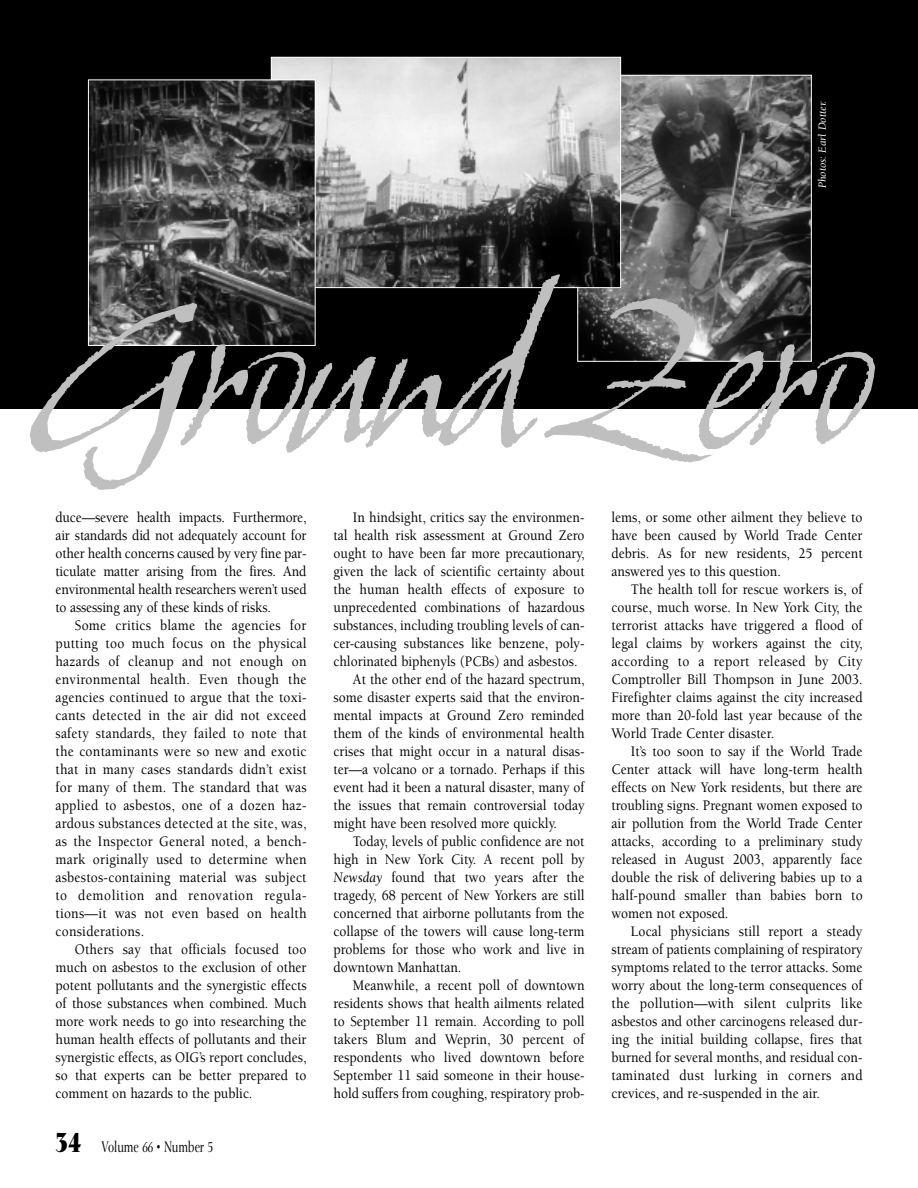
<style>
.page{position:relative;width:918px;height:1188px;background:#fff}
.page>*{position:absolute;margin:0;border:0;box-sizing:border-box;transform-origin:0 0}
.t1{font:italic 210px "Grimshaw Hand ITC";letter-spacing:-.1em;color:#bfbfbf}
.t2{font:500 15px/18px "Berkeley";color:#000;text-align:justify;scale:.9 1}
.t3{font:15px "Nofret";color:#000;scale:.7 1}
.t4{font:italic 11.25px "Berkeley";color:#fff}
.s1{font-weight:400;font-style:italic}
.s2{font-weight:700;font-size:27px}
</style>
<div class="page">
<div style="left:0;top:0;width:918px;height:409px;background:#000"></div>
<img style="left:579px;top:77px;width:231px;height:283px">
<div style="left:577px;top:75px;width:235px;height:287px;border:1px solid #fff"></div>
<img style="left:273px;top:59px;width:346px;height:227px">
<div style="left:271px;top:57px;width:350px;height:231px;border:1px solid #fff"></div>
<img style="left:90px;top:82px;width:224px;height:262px">
<div style="left:88px;top:80px;width:228px;height:266px;border:1px solid #fff"></div>
<p class="t4" style="left:818px;top:188px;width:89px;rotate:-90deg">Photos: Earl Dotter.</p>
<h1 class="t1" style="left:33px;top:293px;width:849px">Ground Zero</h1>
<p class="t2" style="left:56px;top:510px;width:281px">duce—severe health impacts. Furthermore, air standards did not adequately account for other health concerns caused by very fine par&shy;ticulate matter arising from the fires. And environmental health researchers weren’t used to assessing any of these kinds of risks.</p>
<p class="t2" style="left:56px;top:618px;width:281px;text-indent:19px">Some critics blame the agencies for putting too much focus on the physical hazards of cleanup and not enough on environmental health. Even though the agencies continued to argue that the toxi&shy;cants detected in the air did not exceed safety standards, they failed to note that the contaminants were so new and exotic that in many cases standards didn’t exist for many of them. The standard that was applied to asbestos, one of a dozen haz&shy;ardous substances detected at the site, was, as the Inspector General noted, a bench&shy;mark originally used to determine when asbestos-containing material was subject to demolition and renovation regula&shy;tions—it was not even based on health considerations.</p>
<p class="t2" style="left:56px;top:942px;width:281px;text-indent:19px">Others say that officials focused too much on asbestos to the exclusion of other potent pollutants and the synergistic effects of those substances when combined. Much more work needs to go into researching the human health effects of pollutants and their synergistic effects, as OIG’s report concludes, so that experts can be better prepared to comment on hazards to the public.</p>
<p class="t2" style="left:612px;top:510px;width:281px">lems, or some other ailment they believe to have been caused by World Trade Center debris. As for new residents, 25 percent answered yes to this question.</p>
<p class="t2" style="left:612px;top:582px;width:281px;text-indent:19px">The health toll for rescue workers is, of course, much worse. In New York City, the terrorist attacks have triggered a flood of legal claims by workers against the city, according to a report released by City Comptroller Bill Thompson in June 2003.<br>Firefighter claims against the city increased more than 20-fold last year because of the World Trade Center disaster.</p>
<p class="t2" style="left:612px;top:744px;width:281px;text-indent:19px">It’s too soon to say if the World Trade Center attack will have long-term health effects on New York residents, but there are troubling signs. Pregnant women exposed to air pollution from the World Trade Center attacks, according to a preliminary study released in August 2003, apparently face double the risk of delivering babies up to a half-pound smaller than babies born to women not exposed.</p>
<p class="t2" style="left:612px;top:924px;width:281px;text-indent:19px">Local physicians still report a steady stream of patients complaining of respiratory symptoms related to the terror attacks. Some worry about the long-term consequences of the pollution—with silent culprits like asbestos and other carcinogens released dur&shy;ing the initial building collapse, fires that burned for several months, and residual con&shy;taminated dust lurking in corners and crevices, and re-suspended in the air.</p>
<p class="t2" style="left:353px;top:510px;width:259px">In hindsight, critics say the environmen-</p>
<p class="t2" style="left:334px;top:528px;width:280px">tal health risk assessment at Ground Zero</p>
<p class="t2" style="left:334px;top:546px;width:280px">ought to have been far more precautionary,</p>
<p class="t2" style="left:334px;top:564px;width:280px">given the lack of scientific certainty about</p>
<p class="t2" style="left:334px;top:582px;width:280px">the human health effects of exposure to</p>
<p class="t2" style="left:334px;top:600px;width:281px">unprecedented combinations of hazardous</p>
<p class="t2" style="left:334px;top:618px;width:281px">substances, including troubling levels of can-</p>
<p class="t2" style="left:334px;top:636px;width:280px">cer-causing substances like benzene, poly-</p>
<p class="t2" style="left:334px;top:654px;width:273px">chlorinated biphenyls (PCBs) and asbestos.</p>
<p class="t2" style="left:353px;top:672px;width:259px">At the other end of the hazard spectrum,</p>
<p class="t2" style="left:334px;top:690px;width:280px">some disaster experts said that the environ-</p>
<p class="t2" style="left:334px;top:708px;width:280px">mental impacts at Ground Zero reminded</p>
<p class="t2" style="left:334px;top:726px;width:280px">them of the kinds of environmental health</p>
<p class="t2" style="left:334px;top:744px;width:281px">crises that might occur in a natural disas-</p>
<p class="t2" style="left:334px;top:762px;width:281px">ter—a volcano or a tornado. Perhaps if this</p>
<p class="t2" style="left:334px;top:780px;width:280px">event had it been a natural disaster, many of</p>
<p class="t2" style="left:334px;top:798px;width:281px">the issues that remain controversial today</p>
<p class="t2" style="left:334px;top:816px;width:250px">might have been resolved more quickly.</p>
<p class="t2" style="left:353px;top:834px;width:259px">Today, levels of public confidence are not</p>
<p class="t2" style="left:334px;top:852px;width:281px">high in New York City. A recent poll by</p>
<p class="t2" style="left:333px;top:870px;width:280px"><span class="s1">Newsday</span> found that two years after the</p>
<p class="t2" style="left:334px;top:888px;width:280px">tragedy, 68 percent of New Yorkers are still</p>
<p class="t2" style="left:334px;top:906px;width:280px">concerned that airborne pollutants from the</p>
<p class="t2" style="left:334px;top:924px;width:280px">collapse of the towers will cause long-term</p>
<p class="t2" style="left:334px;top:942px;width:280px">problems for those who work and live in</p>
<p class="t2" style="left:334px;top:960px;width:144px">downtown Manhattan.</p>
<p class="t2" style="left:353px;top:978px;width:259px">Meanwhile, a recent poll of downtown</p>
<p class="t2" style="left:334px;top:996px;width:280px">residents shows that health ailments related</p>
<p class="t2" style="left:334px;top:1014px;width:281px">to September 11 remain. According to poll</p>
<p class="t2" style="left:334px;top:1032px;width:280px">takers Blum and Weprin, 30 percent of</p>
<p class="t2" style="left:334px;top:1050px;width:280px">respondents who lived downtown before</p>
<p class="t2" style="left:334px;top:1068px;width:280px">September 11 said someone in their house-</p>
<p class="t2" style="left:334px;top:1086px;width:281px">hold suffers from coughing, respiratory prob-</p>
<p class="t3" style="left:56px;top:1141px;width:227px"><span class="s2">34</span> Volume 66 • Number 5</p>
</div>
